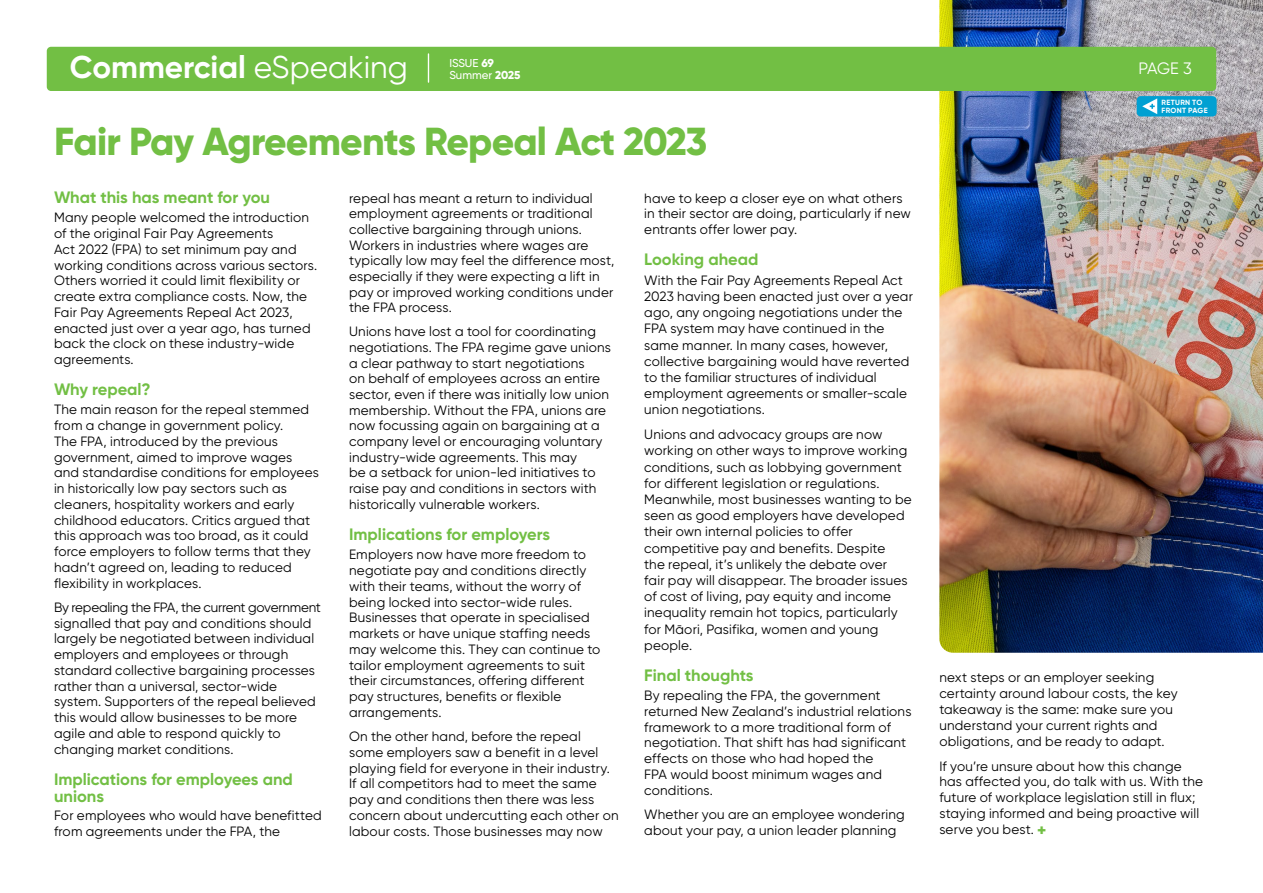
<style>
.page{position:relative;width:1263px;height:893px;background:#fff}
.page>*{position:absolute;margin:0;border:0;box-sizing:border-box;transform-origin:0 0}
.t1{font:800 39px "Gilroy";letter-spacing:-.025em;color:#72bf44}
.t2{font:700 31.5px "Gilroy";color:#fff}
.t3{font:700 16.5px/16.5px "Gilroy";color:#72bf44}
.t4{font:16.5px "Gilroy";color:#fff}
.t5{font:13.5px/15.8px "Gilroy";letter-spacing:.015em;color:#000}
.t6{font:500 11.4px/12.5px "Gilroy";color:#fff}
.t7{font:700 7.5px/7.5px "Gilroy";letter-spacing:.035em;color:#fff}
.s1{font-weight:400}
.s2{font-weight:800}
.s3{font-weight:800;font-size:16.5px;color:#72bf44}
</style>
<div class="page">
<img style="left:939px;top:0;width:324px;height:653px">
<div style="left:47px;top:47px;width:1169px;height:44px;background:#72bf44;border-radius:4px"></div>
<div style="left:1137px;top:96px;width:79px;height:21px;background:#00a0d2;border-radius:4px"></div>
<svg style="left:1142px;top:98px;width:15px;height:16px"></svg>
<svg style="left:428px;top:54px;width:1px;height:28px"></svg>
<h2 class="t2" style="left:70px;top:48px;width:340px">Commercial <span class="s1">eSpeaking</span></h2>
<p class="t6" style="left:449px;top:56px;width:73px">ISSUE <span class="s2">69<br></span>Summer <span class="s2">2025</span></p>
<h1 class="t1" style="left:54px;top:117px;width:655px">Fair Pay Agreements Repeal Act 2023</h1>
<p class="t3" style="left:54px;top:189px;width:218px">What this has meant for you</p>
<p class="t5" style="left:54px;top:210px;width:265px">Many people welcomed the introduction of the original Fair Pay Agreements<br>Act 2022 (FPA) to set minimum pay and working conditions across various sectors.<br>Others worried it could limit flexibility or create extra compliance costs. Now, the Fair Pay Agreements Repeal Act 2023, enacted just over a year ago, has turned back the clock on these industry-wide agreements.</p>
<p class="t3" style="left:54px;top:381px;width:98px">Why repeal?</p>
<p class="t5" style="left:54px;top:402px;width:266px">The main reason for the repeal stemmed from a change in government policy.<br>The FPA, introduced by the previous government, aimed to improve wages and standardise conditions for employees in historically low pay sectors such as cleaners, hospitality workers and early childhood educators. Critics argued that this approach was too broad, as it could force employers to follow terms that they hadn’t agreed on, leading to reduced flexibility in workplaces.</p>
<p class="t5" style="left:54px;top:599px;width:268px">By repealing the FPA, the current government signalled that pay and conditions should largely be negotiated between individual employers and employees or through standard collective bargaining processes rather than a universal, sector-wide system. Supporters of the repeal believed this would allow businesses to be more agile and able to respond quickly to changing market conditions.</p>
<p class="t3" style="left:54px;top:771px;width:240px">Implications for employees and unions</p>
<p class="t5" style="left:54px;top:808px;width:269px">For employees who would have benefitted from agreements under the FPA, the</p>
<p class="t5" style="left:349px;top:190px;width:267px">repeal has meant a return to individual employment agreements or traditional collective bargaining through unions.<br>Workers in industries where wages are typically low may feel the difference most, especially if they were expecting a lift in pay or improved working conditions under the FPA process.</p>
<p class="t5" style="left:349px;top:324px;width:263px">Unions have lost a tool for coordinating negotiations. The FPA regime gave unions a clear pathway to start negotiations<br>on behalf of employees across an entire sector, even if there was initially low union membership. Without the FPA, unions are now focussing again on bargaining at a company level or encouraging voluntary industry-wide agreements. This may<br>be a setback for union-led initiatives to raise pay and conditions in sectors with historically vulnerable workers.</p>
<p class="t3" style="left:349px;top:526px;width:202px">Implications for employers</p>
<p class="t5" style="left:349px;top:546px;width:253px">Employers now have more freedom to negotiate pay and conditions directly with their teams, without the worry of being locked into sector-wide rules.<br>Businesses that operate in specialised markets or have unique staffing needs may welcome this. They can continue to tailor employment agreements to suit their circumstances, offering different pay structures, benefits or flexible arrangements.</p>
<p class="t5" style="left:349px;top:728px;width:271px">On the other hand, before the repeal<br>some employers saw a benefit in a level playing field for everyone in their industry.<br>If all competitors had to meet the same pay and conditions then there was less concern about undercutting each other on labour costs. Those businesses may now</p>
<p class="t5" style="left:644px;top:190px;width:268px">have to keep a closer eye on what others in their sector are doing, particularly if new entrants offer lower pay.</p>
<p class="t3" style="left:644px;top:251px;width:116px">Looking ahead</p>
<p class="t5" style="left:644px;top:272px;width:270px;line-height:16.2px">With the Fair Pay Agreements Repeal Act 2023 having been enacted just over a year ago, any ongoing negotiations under the FPA system may have continued in the same manner. In many cases, however, collective bargaining would have reverted to the familiar structures of individual employment agreements or smaller-scale union negotiations.</p>
<p class="t5" style="left:644px;top:426px;width:269px;line-height:16.2px">Unions and advocacy groups are now working on other ways to improve working conditions, such as lobbying government for different legislation or regulations.<br>Meanwhile, most businesses wanting to be seen as good employers have developed their own internal policies to offer competitive pay and benefits. Despite<br>the repeal, it’s unlikely the debate over<br>fair pay will disappear. The broader issues of cost of living, pay equity and income inequality remain hot topics, particularly for Māori, Pasifika, women and young people.</p>
<p class="t3" style="left:644px;top:667px;width:111px">Final thoughts</p>
<p class="t5" style="left:644px;top:687px;width:269px">By repealing the FPA, the government returned New Zealand’s industrial relations framework to a more traditional form of negotiation. That shift has had significant effects on those who had hoped the<br>FPA would boost minimum wages and conditions.</p>
<p class="t5" style="left:644px;top:806px;width:262px">Whether you are an employee wondering about your pay, a union leader planning</p>
<p class="t4" style="left:1138px;top:58px;width:55px">PAGE 3</p>
<p class="t7" style="left:1161px;top:99px;width:48px">RETURN TO<br>FRONT PAGE</p>
<p class="t5" style="left:939px;top:669px;width:240px">next steps or an employer seeking certainty around labour costs, the key takeaway is the same: make sure you understand your current rights and obligations, and be ready to adapt.</p>
<p class="t5" style="left:939px;top:758px;width:265px">If you’re unsure about how this change has affected you, do talk with us. With the future of workplace legislation still in flux; staying informed and being proactive will serve you best. <span class="s3">+</span></p>
</div>
